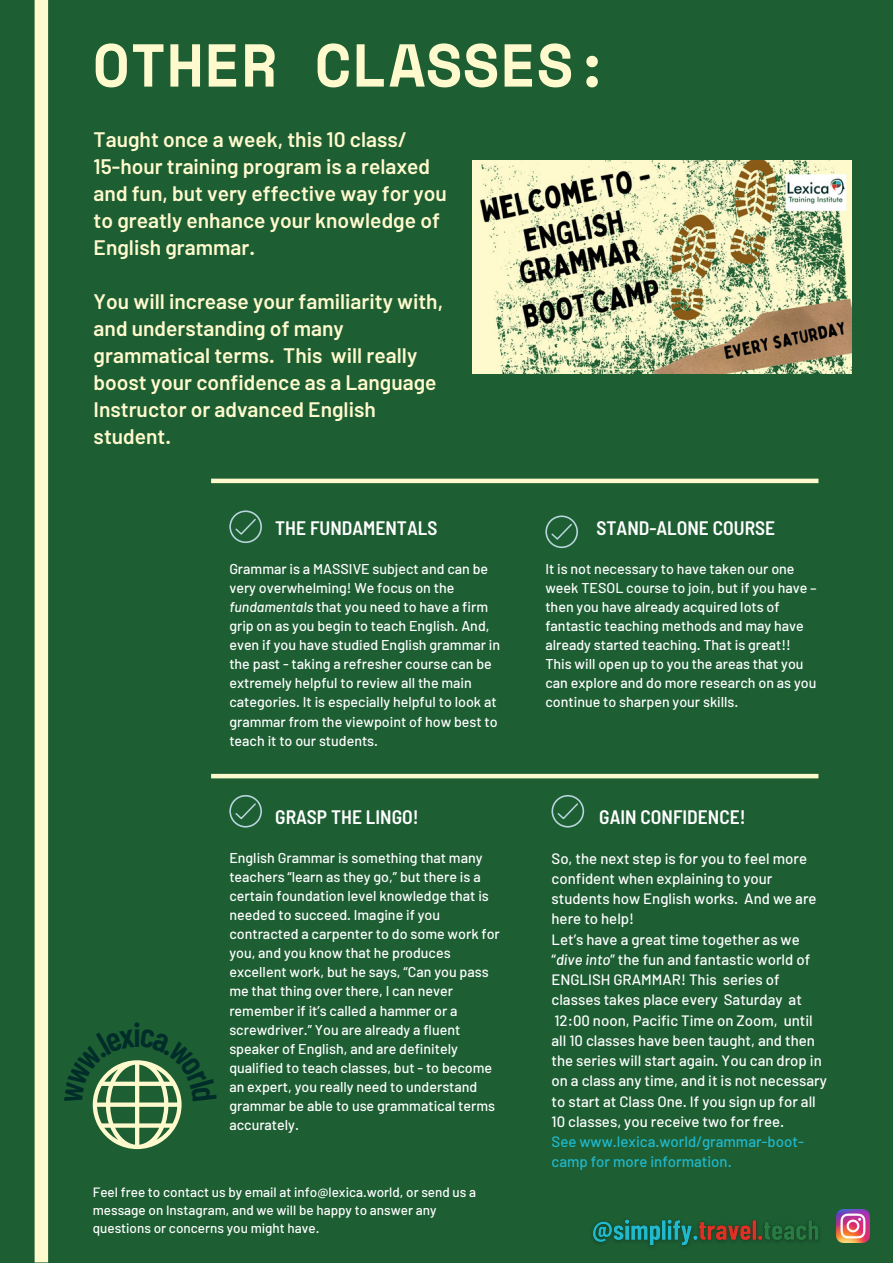
<style>
.page{position:relative;width:893px;height:1264px;background:#fff}
.page>*{position:absolute;margin:0;border:0;box-sizing:border-box;transform-origin:0 0}
.t1{font:700 60.45px "Space Mono";color:#fffacd}
.t2{font:600 34.2px "Barlow Condensed";color:#002d29}
.t3{font:600 21px/27px "Barlow";color:#fffacd}
.t4{font:600 semi-condensed 19.5px "Barlow";color:#fff}
.t5{font:500 15px/20.2px "Barlow";color:#fff}
.t6{font:500 15px/20.2px "Barlow";color:#21b9cd}
.t7{font:500 14.25px/19px "Barlow";color:#fff}
.t8{font:500 13.5px/18px "Barlow";color:#fff}
.s1{font-style:italic}
</style>
<div class="page">
<div style="left:0;top:0;width:892px;height:1262px;background:#1d5e33"></div>
<div style="left:211px;top:773px;width:607px;height:5px;background:#fffacd"></div>
<svg style="left:229px;top:510px;width:33px;height:33px"></svg>
<svg style="left:545px;top:515px;width:33px;height:33px"></svg>
<svg style="left:229px;top:795px;width:33px;height:32px"></svg>
<svg style="left:551px;top:795px;width:33px;height:32px"></svg>
<img style="left:836px;top:1209px;width:33px;height:33px">
<img style="left:592px;top:1219px;width:227px;height:28px">
<img style="left:473px;top:160px;width:378px;height:214px">
<div style="left:211px;top:478px;width:607px;height:5px;background:#fffacd"></div>
<div style="left:35px;top:0;width:13px;height:1262px;background:#fffacd"></div>
<svg style="left:92px;top:1060px;width:90px;height:89px"></svg>
<h1 class="t1" style="left:93px;top:19px;width:519px">OTHER CLASSES:</h1>
<h3 class="t3" style="left:94px;top:125px;width:354px">Taught once a week, this 10 class/<br>15-hour training program is a relaxed and fun, but very effective way for you to greatly enhance your knowledge of<br>English grammar.</h3>
<h3 class="t3" style="left:94px;top:287px;width:351px">You will increase your familiarity with, and understanding of many grammatical terms. This will really boost your confidence as a Language<br>Instructor or advanced English student.</h3>
<h3 class="t4" style="left:275px;top:516px;width:164px">THE FUNDAMENTALS</h3>
<p class="t7" style="left:229px;top:558px;width:272px">Grammar is a MASSIVE subject and can be very overwhelming! We focus on the <span class="s1">fundamentals</span> that you need to have a firm grip on as you begin to teach English. And, even if you have studied English grammar in the past - taking a refresher course can be extremely helpful to review all the main categories. It is especially helpful to look at grammar from the viewpoint of how best to teach it to our students.</p>
<h2 class="t2" style="left:133px;top:1012px;width:9px">i</h2>
<h3 class="t4" style="left:275px;top:805px;width:145px">GRASP THE LINGO!</h3>
<p class="t7" style="left:229px;top:847px;width:272px">English Grammar is something that many teachers “learn as they go,” but there is a certain foundation level knowledge that is needed to succeed. Imagine if you contracted a carpenter to do some work for you, and you know that he produces excellent work, but he says, “Can you pass me that thing over there, I can never remember if it’s called a hammer or a screwdriver.” You are already a fluent speaker of English, and are definitely qualified to teach classes, but - to become an expert, you really need to understand grammar be able to use grammatical terms accurately.</p>
<p class="t8" style="left:93px;top:1182px;width:385px">Feel free to contact us by email at info@lexica.world, or send us a message on Instagram, and we will be happy to answer any questions or concerns you might have.</p>
<h3 class="t4" style="left:596px;top:516px;width:180px">STAND-ALONE COURSE</h3>
<p class="t7" style="left:545px;top:558px;width:273px">It is not necessary to have taken our one week TESOL course to join, but if you have – then you have already acquired lots of fantastic teaching methods and may have already started teaching. That is great!!<br>This will open up to you the areas that you can explore and do more research on as you continue to sharpen your skills.</p>
<h3 class="t4" style="left:599px;top:805px;width:148px">GAIN CONFIDENCE!</h3>
<p class="t5" style="left:551px;top:847px;width:277px">So, the next step is for you to feel more confident when explaining to your students how English works. And we are here to help!<br>Let’s have a great time together as we “<span class="s1">dive into</span>” the fun and fantastic world of ENGLISH GRAMMAR! This series of classes takes place every Saturday at 12:00 noon, Pacific Time on Zoom, until all 10 classes have been taught, and then the series will start again. You can drop in on a class any time, and it is not necessary to start at Class One. If you sign up for all 10 classes, you receive two for free.</p>
<p class="t6" style="left:551px;top:1130px;width:254px">See www.lexica.world/grammar-boot&shy;camp for more information.</p>
</div>
